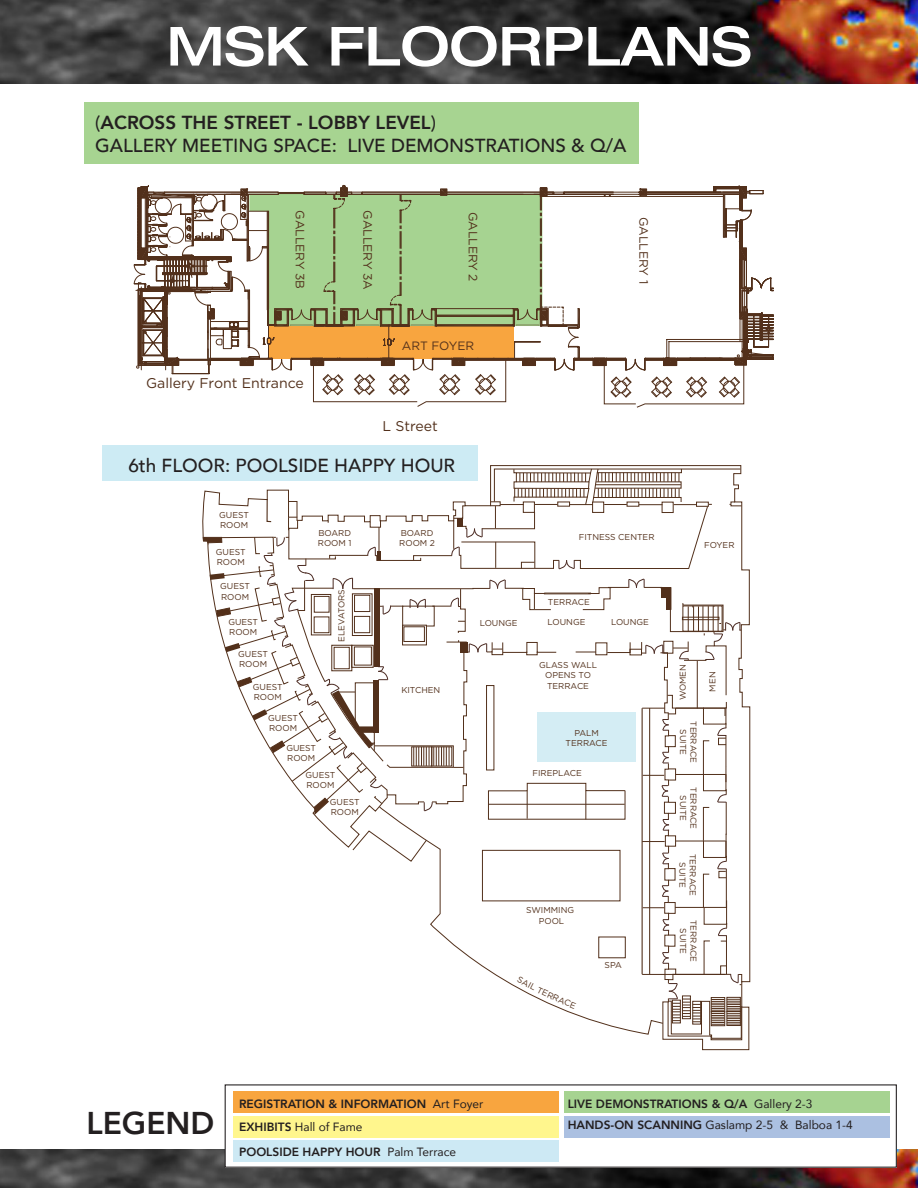
<style>
.page{position:relative;width:918px;height:1188px;background:#fff}
.page>*{position:absolute;margin:0;border:0;box-sizing:border-box;transform-origin:0 0}
.t1{font:500 expanded 54px "Helvetica Neue LT Std";color:#fff}
.t2{font:800 31.5px "Avenir";color:#231f20}
.t3{font:500 18.9px/22.6px "Avenir";color:#231f20}
.t4{font:14.1px "Gotham";color:#52301b}
.t5{font:12.15px "Gotham";color:#52301b}
.t6{font:800 12px "Avenir";color:#231f20}
.t7{font:12px "Avenir";color:#231f20}
.t8{font:8.55px/10.2px "Gotham";color:#52301b}
.s1{font-weight:800}
.s2{font-weight:400}
</style>
<div class="page">
<img style="left:0;top:0;width:918px;height:83px">
<img style="left:0;top:1149px;width:918px;height:39px">
<svg style="left:133px;top:162px;width:641px;height:246px"></svg>
<hr style="left:267px;top:302px;width:2px;height:24px;background:#52301b">
<div style="left:84px;top:103px;width:554px;height:61px;background:#a7d491"></div>
<svg style="left:201px;top:465px;width:550px;height:586px"></svg>
<div style="left:103px;top:445px;width:375px;height:35px;background:#cdebf4"></div>
<div style="left:225px;top:1085px;width:671px;height:82px;background:#fff"></div>
<div style="left:564px;top:1116px;width:326px;height:21px;background:#abc0e1"></div>
<div style="left:233px;top:1116px;width:325px;height:21px;background:#fff68d"></div>
<div style="left:233px;top:1091px;width:325px;height:22px;background:#f8a53f"></div>
<div style="left:564px;top:1091px;width:326px;height:22px;background:#a6d391"></div>
<div style="left:233px;top:1140px;width:325px;height:21px;background:#cde9f4"></div>
<svg style="left:202px;top:469px;width:541px;height:571px"></svg>
<p class="t1" style="left:167px;top:13px;width:586px">MSK FLOORPLANS</p>
<p class="t3" style="left:95px;top:110px;width:533px">(<span class="s1">ACROSS THE STREET - LOBBY LEVEL</span>)<br>GALLERY MEETING SPACE: LIVE DEMONSTRATIONS &amp; Q/A</p>
<p class="t5" style="left:308px;top:210px;width:80px;rotate:90deg">GALLERY 3B</p>
<p class="t5" style="left:376px;top:210px;width:81px;rotate:90deg">GALLERY 3A</p>
<p class="t5" style="left:481px;top:212px;width:72px;rotate:90deg">GALLERY 2</p>
<p class="t5" style="left:652px;top:217px;width:69px;rotate:90deg">GALLERY 1</p>
<p class="t4" style="left:146px;top:374px;width:159px">Gallery Front Entrance</p>
<p class="t5" style="left:402px;top:338px;width:74px">ART FOYER</p>
<p class="t4" style="left:383px;top:417px;width:57px">L Street</p>
<p class="t3" style="left:128px;top:453px;width:328px">6th FLOOR: POOLSIDE HAPPY HOUR</p>
<p class="t8" style="left:219px;top:510px;width:31px">GUEST<br>ROOM</p>
<p class="t8" style="left:318px;top:528px;width:35px">BOARD<br>ROOM 1</p>
<p class="t8" style="left:399px;top:528px;width:37px">BOARD<br>ROOM 2</p>
<p class="t8" style="left:579px;top:532px;width:77px">FITNESS CENTER</p>
<p class="t8" style="left:216px;top:546px;width:31px">GUEST<br>ROOM</p>
<p class="t8" style="left:220px;top:581px;width:31px">GUEST<br>ROOM</p>
<p class="t8" style="left:228px;top:617px;width:31px">GUEST<br>ROOM</p>
<p class="t8" style="left:238px;top:649px;width:31px">GUEST<br>ROOM</p>
<p class="t8" style="left:253px;top:682px;width:31px">GUEST<br>ROOM</p>
<p class="t8" style="left:268px;top:713px;width:31px">GUEST<br>ROOM</p>
<p class="t8" style="left:286px;top:742px;width:31px">GUEST<br>ROOM</p>
<p class="t8" style="left:306px;top:770px;width:31px">GUEST<br>ROOM</p>
<p class="t8" style="left:330px;top:797px;width:31px">GUEST<br>ROOM</p>
<p class="t8" style="left:336px;top:642px;width:54px;rotate:-90deg">ELEVATORS</p>
<p class="t8" style="left:548px;top:597px;width:44px">TERRACE</p>
<p class="t8" style="left:480px;top:618px;width:39px">LOUNGE</p>
<p class="t8" style="left:548px;top:617px;width:39px">LOUNGE</p>
<p class="t8" style="left:611px;top:617px;width:39px">LOUNGE</p>
<p class="t8" style="left:539px;top:660px;width:60px;text-align:center">GLASS WALL<br>OPENS TO<br>TERRACE</p>
<p class="t8" style="left:401px;top:684px;width:41px">KITCHEN</p>
<p class="t8" style="left:566px;top:727px;width:44px;text-align:center">PALM<br>TERRACE</p>
<p class="t8" style="left:533px;top:768px;width:51px">FIREPLACE</p>
<p class="t8" style="left:526px;top:905px;width:49px;text-align:center">SWIMMING<br>POOL</p>
<p class="t8" style="left:605px;top:960px;width:19px">SPA</p>
<p class="t8" style="left:704px;top:540px;width:32px">FOYER</p>
<p class="t8" style="left:678px;top:700px;width:36px;rotate:-90deg">WOMEN</p>
<p class="t8" style="left:699px;top:721px;width:44px;text-align:center;rotate:90deg">TERRACE<br>SUITE</p>
<p class="t8" style="left:699px;top:787px;width:44px;text-align:center;rotate:90deg">TERRACE<br>SUITE</p>
<p class="t8" style="left:698px;top:854px;width:44px;text-align:center;rotate:90deg">TERRACE<br>SUITE</p>
<p class="t8" style="left:699px;top:920px;width:44px;text-align:center;rotate:90deg">TERRACE<br>SUITE</p>
<p class="t8" style="left:707px;top:692px;width:21px;rotate:-90deg">MEN</p>
<p class="t2" style="left:86px;top:1098px;width:130px">LEGEND</p>
<p class="t6" style="left:239px;top:1094px;width:246px">REGISTRATION &amp; INFORMATION <span class="s2">Art Foyer</span></p>
<p class="t7" style="left:239px;top:1117px;width:125px"><span class="s1">EXHIBITS</span> Hall of Fame</p>
<p class="t6" style="left:239px;top:1143px;width:219px">POOLSIDE HAPPY HOUR <span class="s2">Palm Terrace</span></p>
<p class="t6" style="left:568px;top:1094px;width:246px">LIVE DEMONSTRATIONS &amp; Q/A <span class="s2">Gallery 2-3</span></p>
<p class="t7" style="left:568px;top:1115px;width:287px"><span class="s1">HANDS-ON SCANNING</span> Gaslamp 2-5 &amp; Balboa 1-4</p>
</div>
